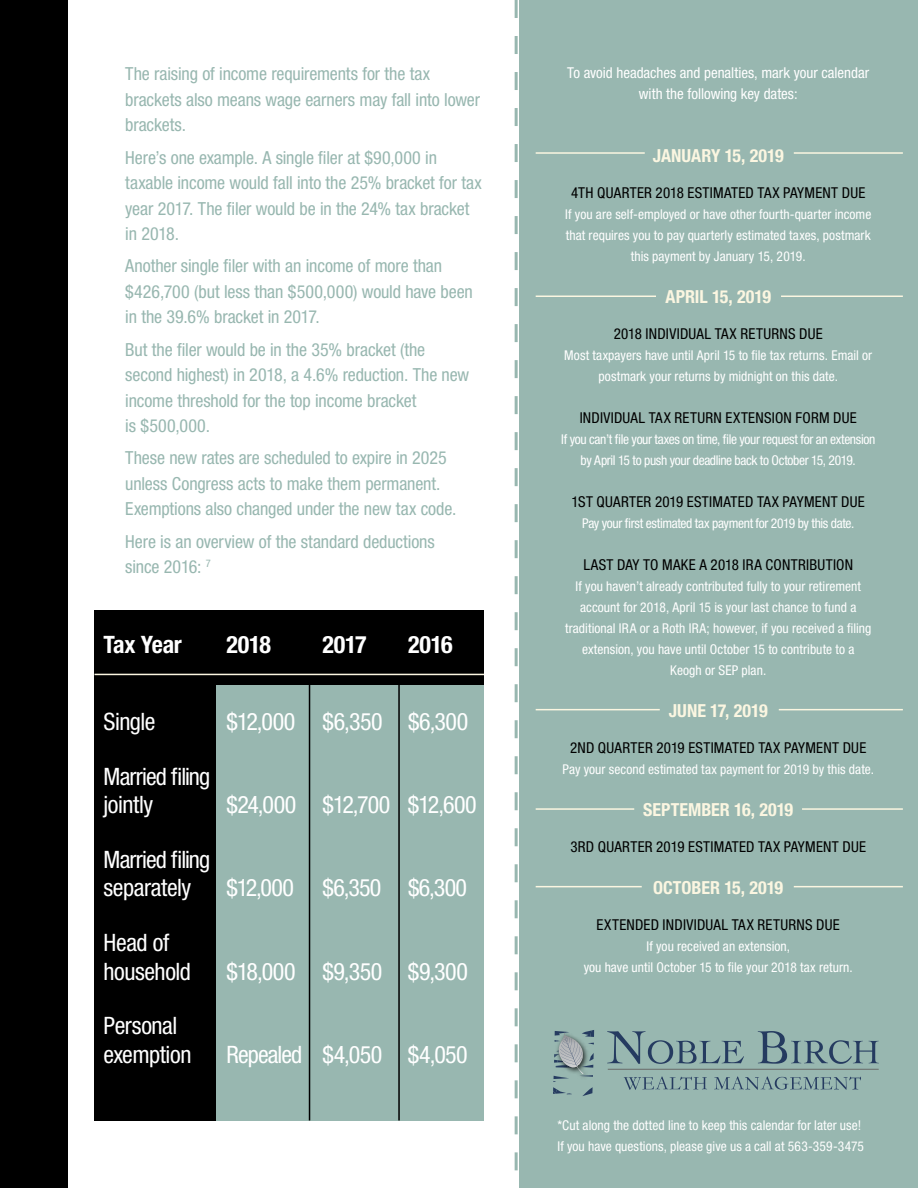
<style>
.page{position:relative;width:918px;height:1188px;background:#fff}
.page>*{position:absolute;margin:0;border:0;box-sizing:border-box;transform-origin:0 0}
.t1{font:condensed 24px/28.5px "Helvetica Neue LT Std";letter-spacing:-.025em;color:#fff}
.t2{font:700 condensed 24px "Helvetica Neue LT Std";letter-spacing:-.01em;color:#fff}
.t3{font:condensed 18px/25.5px "Helvetica Neue LT Std";letter-spacing:-.01em;color:#98b7b0}
.t4{font:700 condensed 18px "Helvetica Neue LT Std";color:#fbf6e1}
.t5{font:condensed 15px "Helvetica Neue LT Std";letter-spacing:.015em;color:#000}
.t6{font:condensed 15px/21px "Helvetica Neue LT Std";color:#fff;text-align:center}
.t7{font:condensed 13.5px/21px "Helvetica Neue LT Std";letter-spacing:.005em;color:#fff;text-align:center}
.t8{font:condensed 13.5px/21px "Helvetica Neue LT Std";letter-spacing:-.025em;color:#fff;text-align:center}
</style>
<div class="page">
<div style="left:519px;top:0;width:399px;height:1188px;background:#98b7b0"></div>
<svg style="left:515px;top:0;width:3px;height:1171px"></svg>
<div style="left:0;top:0;width:68px;height:1188px;background:#000"></div>
<div style="left:166px;top:617px;width:318px;height:503px;background:#98b7b0"></div>
<div style="left:94px;top:632px;width:122px;height:488px;background:#000"></div>
<div style="left:94px;top:611px;width:390px;height:74px;background:#000"></div>
<hr style="left:536px;top:152px;width:109px;height:2px;background:#fbf6e1">
<hr style="left:536px;top:296px;width:120px;height:1px;background:#fbf6e1">
<hr style="left:536px;top:709px;width:124px;height:1px;background:#fbf6e1">
<hr style="left:536px;top:808px;width:98px;height:2px;background:#fbf6e1">
<hr style="left:536px;top:886px;width:106px;height:1px;background:#fbf6e1">
<hr style="left:779px;top:709px;width:124px;height:1px;background:#fbf6e1">
<hr style="left:802px;top:808px;width:101px;height:2px;background:#fbf6e1">
<hr style="left:794px;top:886px;width:109px;height:1px;background:#fbf6e1">
<hr style="left:794px;top:152px;width:109px;height:2px;background:#fbf6e1">
<hr style="left:781px;top:296px;width:122px;height:1px;background:#fbf6e1">
<hr style="left:94px;top:674px;width:390px;height:1px;background:#fbf6e1">
<hr style="left:309px;top:679px;width:1px;height:441px;background:#000">
<hr style="left:398px;top:679px;width:2px;height:441px;background:#000">
<svg style="left:607px;top:1031px;width:137px;height:33px"></svg>
<svg style="left:758px;top:1031px;width:121px;height:33px"></svg>
<hr style="left:608px;top:1069px;width:271px;height:1px;background:#686968">
<svg style="left:624px;top:1077px;width:83px;height:13px"></svg>
<svg style="left:714px;top:1077px;width:147px;height:13px"></svg>
<svg style="left:553px;top:1030px;width:42px;height:66px"></svg>
<h2 class="t3" style="left:125px;top:61px;width:356px">The raising of income requirements for the tax brackets also means wage earners may fall into lower brackets.</h2>
<h2 class="t3" style="left:125px;top:144px;width:358px">Here’s one example. A single filer at $90,000 in taxable income would fall into the 25% bracket for tax year 2017. The filer would be in the 24% tax bracket in 2018.</h2>
<h2 class="t3" style="left:125px;top:253px;width:349px">Another single filer with an income of more than $426,700 (but less than $500,000) would have been in the 39.6% bracket in 2017.</h2>
<h2 class="t3" style="left:125px;top:336px;width:345px">But the filer would be in the 35% bracket (the second highest) in 2018, a 4.6% reduction. The new income threshold for the top income bracket<br>is $500,000.</h2>
<h2 class="t3" style="left:125px;top:445px;width:333px">These new rates are scheduled to expire in 2025 unless Congress acts to make them permanent.<br>Exemptions also changed under the new tax code.</h2>
<h2 class="t3" style="left:125px;top:528px;width:311px">Here is an overview of the standard deductions since 2016: <sup>7</sup></h2>
<h1 class="t2" style="left:104px;top:630px;width:80px">Tax Year</h1>
<h1 class="t2" style="left:227px;top:630px;width:46px">2018</h1>
<h1 class="t2" style="left:323px;top:630px;width:46px">2017</h1>
<h1 class="t2" style="left:408px;top:630px;width:46px">2016</h1>
<h1 class="t1" style="left:104px;top:707px;width:53px">Single</h1>
<h1 class="t1" style="left:227px;top:707px;width:243px">$12,000 $6,350 $6,300</h1>
<h1 class="t1" style="left:104px;top:762px;width:108px">Married filing jointly</h1>
<h1 class="t1" style="left:227px;top:790px;width:252px">$24,000 $12,700 $12,600</h1>
<h1 class="t1" style="left:104px;top:845px;width:108px">Married filing separately</h1>
<h1 class="t1" style="left:104px;top:928px;width:89px">Head of household</h1>
<h1 class="t1" style="left:104px;top:1011px;width:89px">Personal exemption</h1>
<h1 class="t1" style="left:227px;top:873px;width:242px">$12,000 $6,350 $6,300</h1>
<h1 class="t1" style="left:227px;top:957px;width:243px">$18,000 $9,350 $9,300</h1>
<h1 class="t1" style="left:227px;top:1040px;width:243px">Repealed $4,050 $4,050</h1>
<p class="t6" style="left:567px;top:62px;width:303px">To avoid headaches and penalties, mark your calendar with the following key dates:</p>
<h2 class="t4" style="left:653px;top:144px;width:132px">JANUARY 15, 2019</h2>
<p class="t5" style="left:571px;top:184px;width:296px">4TH QUARTER 2018 ESTIMATED TAX PAYMENT DUE</p>
<p class="t7" style="left:565px;top:203px;width:308px">If you are self-employed or have other fourth-quarter income that requires you to pay quarterly estimated taxes, postmark this payment by January 15, 2019.</p>
<h2 class="t4" style="left:665px;top:285px;width:107px">APRIL 15, 2019</h2>
<p class="t5" style="left:614px;top:325px;width:211px">2018 INDIVIDUAL TAX RETURNS DUE</p>
<p class="t7" style="left:564px;top:344px;width:310px">Most taxpayers have until April 15 to file tax returns. Email or postmark your returns by midnight on this date.</p>
<p class="t5" style="left:580px;top:409px;width:279px">INDIVIDUAL TAX RETURN EXTENSION FORM DUE</p>
<p class="t8" style="left:561px;top:428px;width:316px">If you can’t file your taxes on time, file your request for an extension by April 15 to push your deadline back to October 15, 2019.</p>
<p class="t5" style="left:572px;top:493px;width:295px">1ST QUARTER 2019 ESTIMATED TAX PAYMENT DUE</p>
<p class="t8" style="left:582px;top:512px;width:274px">Pay your first estimated tax payment for 2019 by this date.</p>
<p class="t5" style="left:583px;top:556px;width:271px">LAST DAY TO MAKE A 2018 IRA CONTRIBUTION</p>
<p class="t7" style="left:565px;top:575px;width:308px">If you haven’t already contributed fully to your retirement account for 2018, April 15 is your last chance to fund a traditional IRA or a Roth IRA; however, if you received a filing extension, you have until October 15 to contribute to a Keogh or SEP plan.</p>
<h2 class="t4" style="left:669px;top:699px;width:100px">JUNE 17, 2019</h2>
<p class="t5" style="left:570px;top:739px;width:298px">2ND QUARTER 2019 ESTIMATED TAX PAYMENT DUE</p>
<p class="t7" style="left:562px;top:758px;width:313px">Pay your second estimated tax payment for 2019 by this date.</p>
<h2 class="t4" style="left:643px;top:798px;width:152px">SEPTEMBER 16, 2019</h2>
<p class="t5" style="left:570px;top:838px;width:297px">3RD QUARTER 2019 ESTIMATED TAX PAYMENT DUE</p>
<h2 class="t4" style="left:653px;top:876px;width:132px">OCTOBER 15, 2019</h2>
<p class="t5" style="left:597px;top:916px;width:245px">EXTENDED INDIVIDUAL TAX RETURNS DUE</p>
<p class="t7" style="left:584px;top:935px;width:271px">If you received an extension,<br>you have until October 15 to file your 2018 tax return.</p>
<p class="t7" style="left:557px;top:1115px;width:308px;text-align:left">*Cut along the dotted line to keep this calendar for later use!<br>If you have questions, please give us a call at 563-359-3475</p>
</div>
